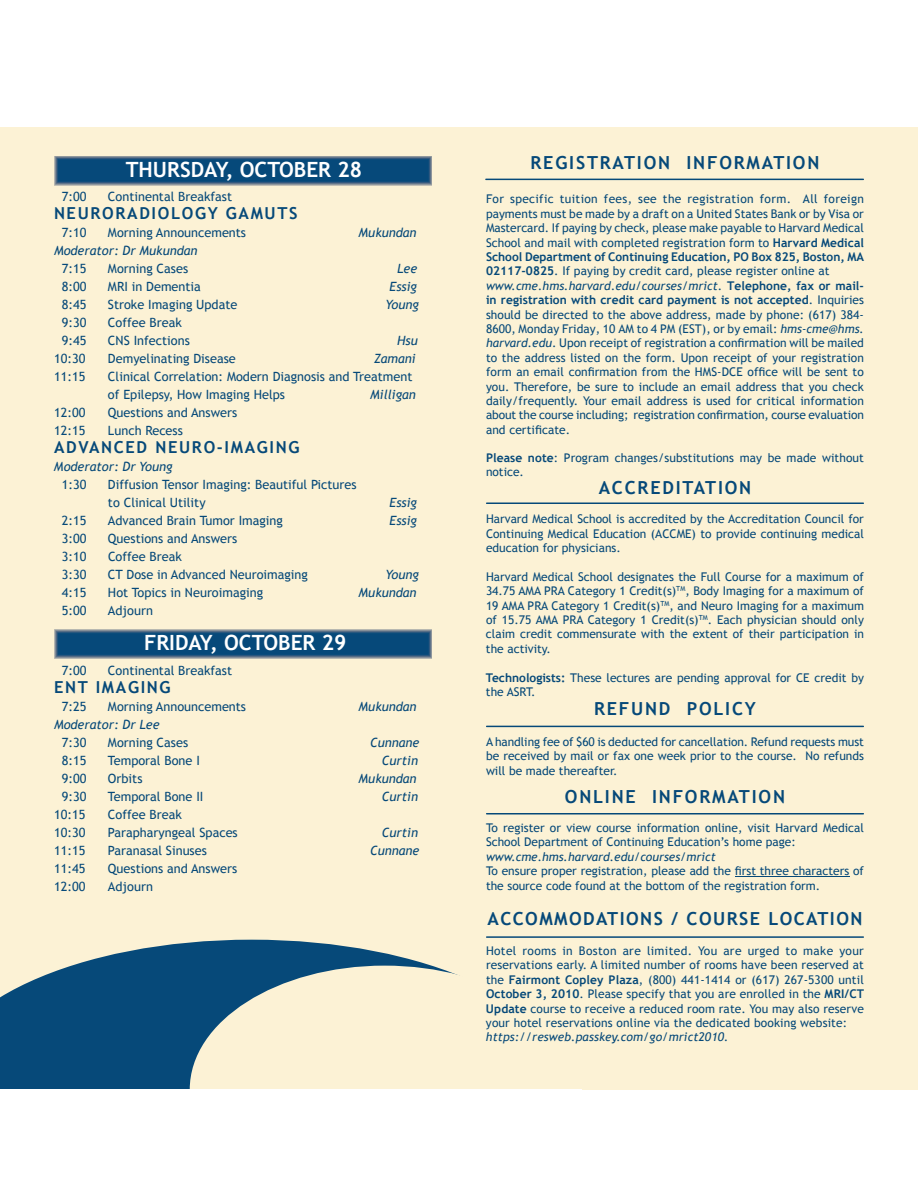
<style>
.page{position:relative;width:918px;height:1188px;background:#fff}
.page>*{position:absolute;margin:0;border:0;box-sizing:border-box;transform-origin:0 0}
.t1{font:700 21px "Trebuchet MS";color:#fff}
.t2{font:700 18px "Trebuchet MS";letter-spacing:.1em;color:#064979}
.t3{font:700 18px "Trebuchet MS";letter-spacing:.08em;color:#064979}
.t4{font:700 16.5px "Trebuchet MS";letter-spacing:.1em;color:#064979}
.t5{font:12.75px/18px "Trebuchet MS";color:#064979}
.t6{font:italic 12.75px "Trebuchet MS";color:#064979}
.t7{font:12px/14.4px "Trebuchet MS";color:#064979}
.t8{font:italic 12px "Trebuchet MS";letter-spacing:.01em;color:#064979}
.s1{font-weight:700}
.s2{font-style:italic}
</style>
<div class="page">
<div style="left:0;top:128px;width:918px;height:962px;background:#fcf2d5"></div>
<img style="left:54px;top:629px;width:378px;height:29px">
<img style="left:54px;top:156px;width:378px;height:29px">
<hr style="left:485px;top:179px;width:379px;height:1px;background:#064979">
<hr style="left:486px;top:502px;width:378px;height:2px;background:#064979">
<hr style="left:486px;top:726px;width:378px;height:1px;background:#064979">
<hr style="left:735px;top:876px;width:114px;height:1px;background:#064979">
<hr style="left:486px;top:813px;width:378px;height:1px;background:#064979">
<svg style="left:0;top:940px;width:433px;height:149px;fill:#064979"></svg>
<svg style="left:190px;top:966px;width:270px;height:123px"></svg>
<div style="left:0;top:1089px;width:582px;height:99px;background:#fff"></div>
<hr style="left:486px;top:936px;width:378px;height:2px;background:#064979">
<h1 class="t1" style="left:126px;top:156px;width:238px">THURSDAY, OCTOBER 28</h1>
<p class="t5" style="left:62px;top:188px;width:26px">7:00</p>
<p class="t5" style="left:108px;top:188px;width:126px">Continental Breakfast</p>
<h3 class="t4" style="left:54px;top:203px;width:245px">NEURORADIOLOGY GAMUTS</h3>
<p class="t5" style="left:62px;top:224px;width:26px">7:10</p>
<p class="t5" style="left:108px;top:224px;width:140px">Morning Announcements</p>
<p class="t6" style="left:359px;top:225px;width:60px">Mukundan</p>
<p class="t6" style="left:54px;top:243px;width:145px">Moderator: Dr Mukundan</p>
<p class="t5" style="left:62px;top:260px;width:26px">7:15</p>
<p class="t5" style="left:108px;top:260px;width:82px">Morning Cases</p>
<p class="t6" style="left:397px;top:261px;width:22px">Lee</p>
<p class="t5" style="left:62px;top:278px;width:26px">8:00</p>
<p class="t5" style="left:108px;top:278px;width:94px">MRI in Dementia</p>
<p class="t6" style="left:390px;top:279px;width:29px">Essig</p>
<p class="t5" style="left:62px;top:296px;width:26px">8:45</p>
<p class="t5" style="left:108px;top:296px;width:131px">Stroke Imaging Update</p>
<p class="t6" style="left:386px;top:297px;width:35px">Young</p>
<p class="t5" style="left:62px;top:314px;width:26px">9:30</p>
<p class="t5" style="left:108px;top:314px;width:75px">Coffee Break</p>
<p class="t5" style="left:62px;top:332px;width:26px">9:45</p>
<p class="t5" style="left:108px;top:332px;width:83px">CNS Infections</p>
<p class="t6" style="left:397px;top:333px;width:22px">Hsu</p>
<p class="t5" style="left:54px;top:350px;width:33px">10:30</p>
<p class="t5" style="left:108px;top:350px;width:129px">Demyelinating Disease</p>
<p class="t6" style="left:374px;top:351px;width:43px">Zamani</p>
<p class="t5" style="left:54px;top:368px;width:33px">11:15</p>
<p class="t5" style="left:108px;top:368px;width:306px">Clinical Correlation: Modern Diagnosis and Treatment of Epilepsy, How Imaging Helps</p>
<p class="t6" style="left:370px;top:387px;width:47px">Milligan</p>
<p class="t5" style="left:54px;top:404px;width:33px">12:00</p>
<p class="t5" style="left:108px;top:404px;width:131px">Questions and Answers</p>
<p class="t5" style="left:54px;top:422px;width:33px">12:15</p>
<p class="t5" style="left:108px;top:422px;width:76px">Lunch Recess</p>
<h3 class="t4" style="left:54px;top:437px;width:247px">ADVANCED NEURO-IMAGING</h3>
<p class="t6" style="left:54px;top:459px;width:120px">Moderator: Dr Young</p>
<p class="t5" style="left:62px;top:476px;width:26px">1:30</p>
<p class="t5" style="left:108px;top:476px;width:250px">Diffusion Tensor Imaging: Beautiful Pictures to Clinical Utility</p>
<p class="t6" style="left:390px;top:495px;width:29px">Essig</p>
<p class="t5" style="left:62px;top:512px;width:26px">2:15</p>
<p class="t5" style="left:108px;top:512px;width:176px">Advanced Brain Tumor Imaging</p>
<p class="t6" style="left:390px;top:513px;width:29px">Essig</p>
<p class="t5" style="left:62px;top:530px;width:26px">3:00</p>
<p class="t5" style="left:108px;top:530px;width:131px">Questions and Answers</p>
<p class="t5" style="left:62px;top:548px;width:26px">3:10</p>
<p class="t5" style="left:108px;top:548px;width:75px">Coffee Break</p>
<p class="t5" style="left:62px;top:566px;width:26px">3:30</p>
<p class="t5" style="left:108px;top:566px;width:201px">CT Dose in Advanced Neuroimaging</p>
<p class="t6" style="left:386px;top:567px;width:35px">Young</p>
<p class="t5" style="left:62px;top:584px;width:26px">4:15</p>
<p class="t5" style="left:108px;top:584px;width:157px">Hot Topics in Neuroimaging</p>
<p class="t6" style="left:359px;top:585px;width:60px">Mukundan</p>
<p class="t5" style="left:62px;top:602px;width:26px">5:00</p>
<p class="t5" style="left:108px;top:602px;width:47px">Adjourn</p>
<h1 class="t1" style="left:144px;top:630px;width:204px">FRIDAY, OCTOBER 29</h1>
<p class="t5" style="left:62px;top:662px;width:26px">7:00</p>
<p class="t5" style="left:108px;top:662px;width:126px">Continental Breakfast</p>
<h3 class="t4" style="left:54px;top:677px;width:118px">ENT IMAGING</h3>
<p class="t5" style="left:62px;top:698px;width:26px">7:25</p>
<p class="t5" style="left:108px;top:698px;width:140px">Morning Announcements</p>
<p class="t6" style="left:359px;top:699px;width:60px">Mukundan</p>
<p class="t6" style="left:54px;top:717px;width:107px">Moderator: Dr Lee</p>
<p class="t5" style="left:62px;top:734px;width:26px">7:30</p>
<p class="t5" style="left:108px;top:734px;width:82px">Morning Cases</p>
<p class="t6" style="left:370px;top:735px;width:51px">Cunnane</p>
<p class="t5" style="left:62px;top:752px;width:26px">8:15</p>
<p class="t5" style="left:108px;top:752px;width:93px">Temporal Bone I</p>
<p class="t6" style="left:382px;top:753px;width:38px">Curtin</p>
<p class="t5" style="left:62px;top:770px;width:26px">9:00</p>
<p class="t5" style="left:108px;top:770px;width:36px">Orbits</p>
<p class="t6" style="left:359px;top:771px;width:60px">Mukundan</p>
<p class="t5" style="left:62px;top:788px;width:26px">9:30</p>
<p class="t5" style="left:108px;top:788px;width:97px">Temporal Bone II</p>
<p class="t6" style="left:382px;top:789px;width:38px">Curtin</p>
<p class="t5" style="left:54px;top:806px;width:33px">10:15</p>
<p class="t5" style="left:108px;top:806px;width:75px">Coffee Break</p>
<p class="t5" style="left:54px;top:824px;width:33px">10:30</p>
<p class="t5" style="left:108px;top:824px;width:131px">Parapharyngeal Spaces</p>
<p class="t6" style="left:382px;top:825px;width:38px">Curtin</p>
<p class="t5" style="left:54px;top:842px;width:33px">11:15</p>
<p class="t5" style="left:108px;top:842px;width:100px">Paranasal Sinuses</p>
<p class="t6" style="left:370px;top:843px;width:51px">Cunnane</p>
<p class="t5" style="left:54px;top:860px;width:33px">11:45</p>
<p class="t5" style="left:108px;top:860px;width:131px">Questions and Answers</p>
<p class="t5" style="left:54px;top:878px;width:33px">12:00</p>
<p class="t5" style="left:108px;top:878px;width:47px">Adjourn</p>
<h2 class="t2" style="left:531px;top:152px;width:290px">REGISTRATION INFORMATION</h2>
<p class="t7" style="left:486px;top:192px;width:380px">For specific tuition fees, see the registration form. All foreign payments must be made by a draft on a United States Bank or by Visa or Mastercard. If paying by check, please make payable to Harvard Medical School and mail with completed registration form to <span class="s1">Harvard Medical School Department of Continuing Education, PO Box 825, Boston, MA 02117-0825</span>. If paying by credit card, please register online at <span class="s2">www.cme.hms.harvard.edu/courses/mrict</span>. <span class="s1">Telephone, fax or mail&shy;in registration with credit card payment is not accepted</span>. Inquiries should be directed to the above address, made by phone: (617) 384- 8600, Monday Friday, 10 AM to 4 PM (EST), or by email: <span class="s2">hms-cme@hms. harvard.edu</span>. Upon receipt of registration a confirmation will be mailed to the address listed on the form. Upon receipt of your registration form an email confirmation from the HMS-DCE office will be sent to you. Therefore, be sure to include an email address that you check daily/frequently. Your email address is used for critical information about the course including; registration confirmation, course evaluation and certificate.</p>
<p class="t7" style="left:486px;top:451px;width:379px"><span class="s1">Please note</span>: Program changes/substitutions may be made without notice.</p>
<h2 class="t2" style="left:599px;top:477px;width:154px">ACCREDITATION</h2>
<p class="t7" style="left:486px;top:512px;width:379px;text-align:justify">Harvard Medical School is accredited by the Accreditation Council for Continuing Medical Education (ACCME) to provide continuing medical education for physicians.</p>
<p class="t7" style="left:486px;top:570px;width:380px;text-align:justify">Harvard Medical School designates the Full Course for a maximum of 34.75 AMA PRA Category 1 Credit(s)<sup>TM</sup>, Body Imaging for a maximum of 19 AMA PRA Category 1 Credit(s)<sup>TM</sup>, and Neuro Imaging for a maximum of 15.75 AMA PRA Category 1 Credit(s)<sup>TM</sup>. Each physician should only claim credit commensurate with the extent of their participation in the activity.</p>
<p class="t7" style="left:486px;top:670px;width:379px"><span class="s1">Technologists:</span> These lectures are pending approval for CE credit by the ASRT.</p>
<h2 class="t2" style="left:594px;top:698px;width:163px">REFUND POLICY</h2>
<p class="t7" style="left:486px;top:735px;width:379px;text-align:justify">A handling fee of $60 is deducted for cancellation. Refund requests must be received by mail or fax one week prior to the course. No refunds will be made thereafter.</p>
<h2 class="t2" style="left:565px;top:786px;width:222px">ONLINE INFORMATION</h2>
<p class="t7" style="left:486px;top:821px;width:379px">To register or view course information online, visit Harvard Medical<br>School Department of Continuing Education’s home page:</p>
<p class="t8" style="left:486px;top:849px;width:231px">www.cme.hms.harvard.edu/courses/mrict</p>
<p class="t7" style="left:486px;top:864px;width:380px">To ensure proper registration, please add the first three characters of the source code found at the bottom of the registration form.</p>
<h2 class="t3" style="left:488px;top:908px;width:376px">ACCOMMODATIONS / COURSE LOCATION</h2>
<p class="t7" style="left:486px;top:944px;width:380px;text-align:justify">Hotel rooms in Boston are limited. You are urged to make your reservations early. A limited number of rooms have been reserved at the <span class="s1">Fairmont Copley Plaza</span>, (800) 441-1414 or (617) 267-5300 until <span class="s1">October 3, 2010</span>. Please specify that you are enrolled in the <span class="s1">MRI/CT Update</span> course to receive a reduced room rate. You may also reserve your hotel reservations online via the dedicated booking website:</p>
<p class="t8" style="left:486px;top:1030px;width:244px">https://resweb.passkey.com/go/mrict2010.</p>
</div>
